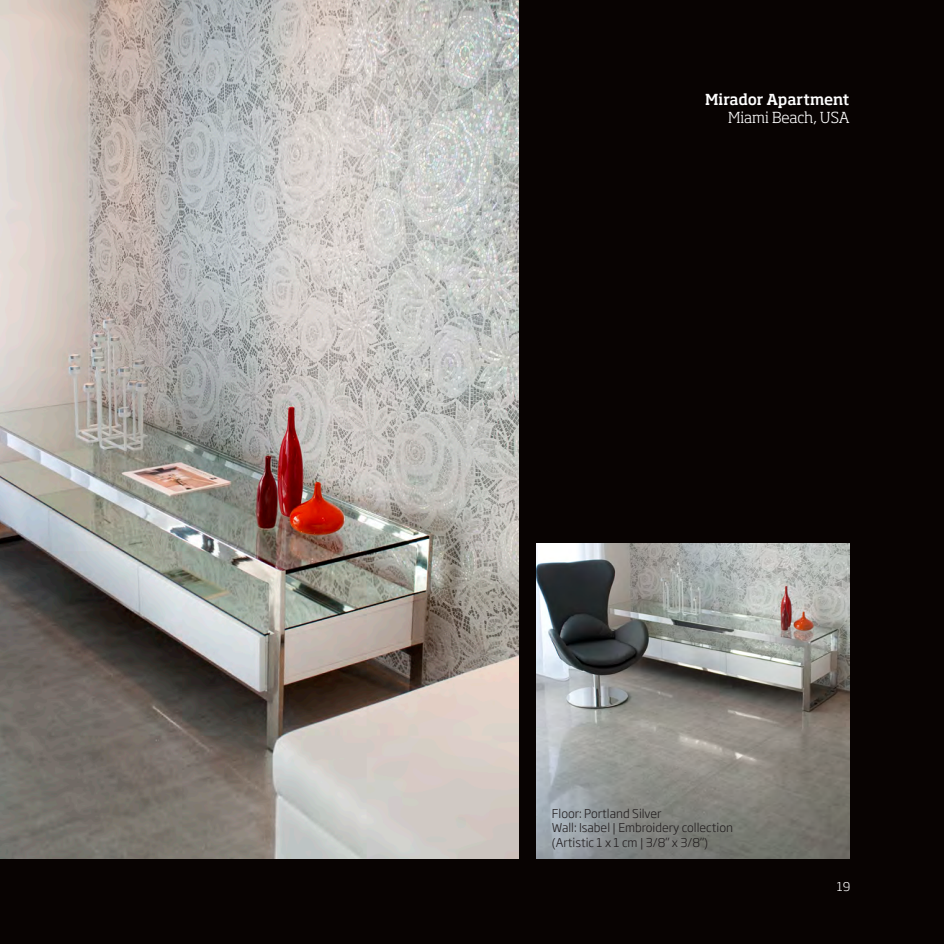
<style>
.page{position:relative;width:944px;height:944px;background:#080302}
.page>*{position:absolute;margin:0;border:0;box-sizing:border-box;transform-origin:0 0}
.t1{font:500 15px "Soho Std";letter-spacing:-.01em;color:#fff}
.t2{font:300 15px "Soho Std";letter-spacing:-.005em;color:#fff}
.t3{font:300 12px "Soho Gothic Pro";color:#231f20}
.t4{font:300 12px "Soho Gothic Pro";color:#fff}
</style>
<div class="page">
<img style="left:0;top:0;width:518px;height:859px">
<img style="left:536px;top:544px;width:314px;height:315px">
<p class="t1" style="left:705px;top:90px;width:146px">Mirador Apartment</p>
<p class="t2" style="left:728px;top:108px;width:123px">Miami Beach, USA</p>
<p class="t3" style="left:552px;top:804px;width:111px">Floor: Portland Silver</p>
<p class="t3" style="left:552px;top:818px;width:183px">Wall: Isabel | Embroidery collection</p>
<p class="t3" style="left:552px;top:833px;width:158px">(Artistic 1 x 1 cm | 3/8” x 3/8”)</p>
<p class="t4" style="left:837px;top:877px;width:15px">19</p>
</div>
